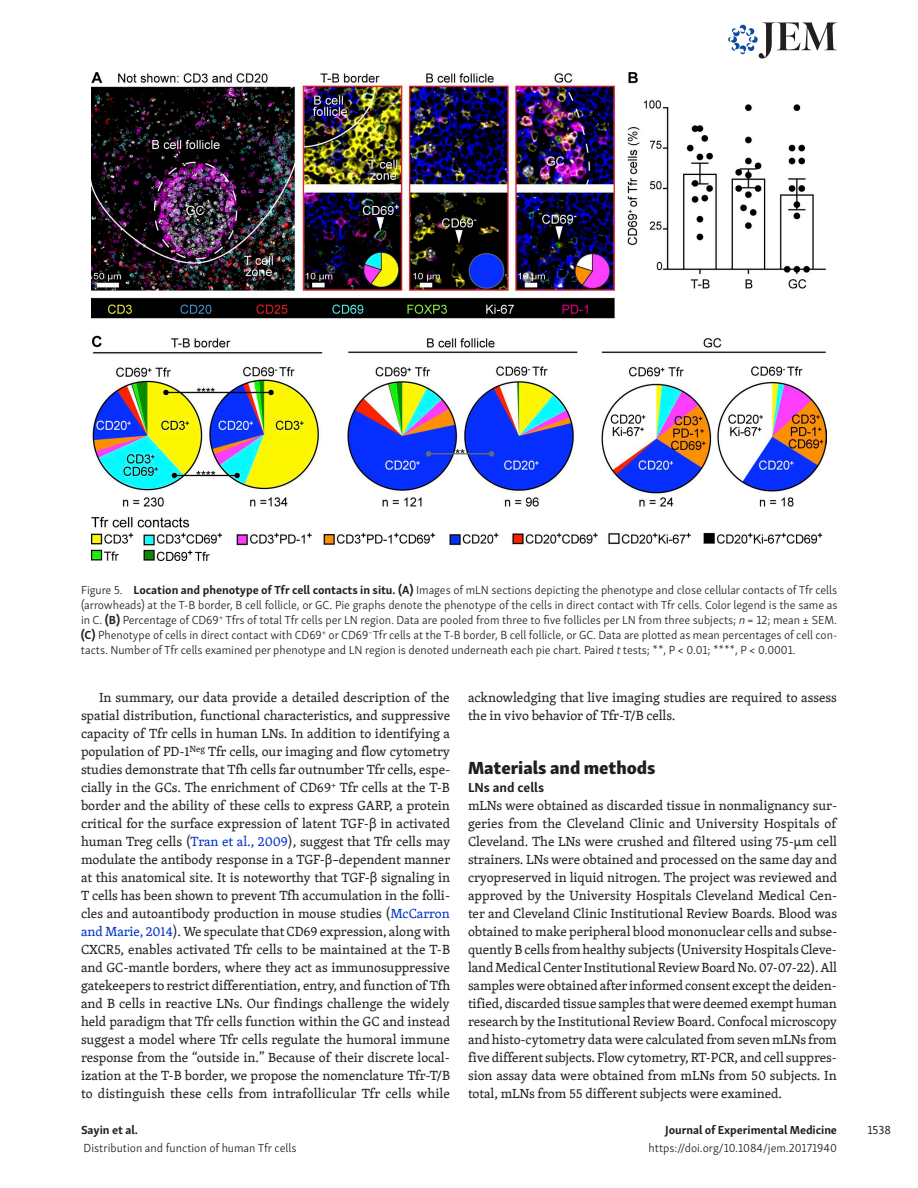
<style>
.page{position:relative;width:918px;height:1188px;background:#fff}
.page>*{position:absolute;margin:0;border:0;box-sizing:border-box;transform-origin:0 0}
.t1{font:18px "Skolar Sans PE Eb";color:#231f20}
.t2{font:13.5px/18px "Skolar PE";letter-spacing:-.005em;color:#231f20;text-align:justify}
.t3{font:700 13.5px "Skolar Sans PE";color:#231f20}
.t4{font:300 12px/15px "Skolar Sans PE";color:#231f20;text-align:justify}
.t5{font:700 12px "Skolar Sans PE";letter-spacing:-.005em;color:#231f20}
.t6{font:12px "Skolar Sans PE";color:#231f20}
.s1{font-weight:700}
.s2{font-style:italic}
.s3{color:#0034c9}
</style>
<div class="page">
<svg style="left:728px;top:23px;width:109px;height:35px"></svg>
<img style="left:91px;top:72px;width:736px;height:489px">
<p class="t4" style="left:81px;top:581px;width:758px">Figure 5. <span class="s1">Location and phenotype of Tfr cell contacts in situ. (A)</span> Images of mLN sections depicting the phenotype and close cellular contacts of Tfr cells (arrowheads) at the T-B border, B cell follicle, or GC. Pie graphs denote the phenotype of the cells in direct contact with Tfr cells. Color legend is the same as in C. <span class="s1">(B)</span> Percentage of CD69<sup>+</sup> Tfrs of total Tfr cells per LN region. Data are pooled from three to five follicles per LN from three subjects; <span class="s2">n</span> = 12; mean ± SEM. <span class="s1">(C)</span> Phenotype of cells in direct contact with CD69<sup>+</sup> or CD69<sup>−</sup>Tfr cells at the T-B border, B cell follicle, or GC. Data are plotted as mean percentages of cell con&shy;tacts. Number of Tfr cells examined per phenotype and LN region is denoted underneath each pie chart. Paired <span class="s2">t</span>tests; **, P &lt; 0.01; ****, P &lt; 0.0001.</p>
<p class="t2" style="left:81px;top:688px;width:371px;text-indent:18px">In summary, our data provide a detailed description of the spatial distribution, functional characteristics, and suppressive capacity of Tfr cells in human LNs. In addition to identifying a population of PD-1<sup>Neg</sup> Tfr cells, our imaging and flow cytometry studies demonstrate that Tfh cells far outnumber Tfr cells, espe&shy;cially in the GCs. The enrichment of CD69<sup>+</sup> Tfr cells at the T-B border and the ability of these cells to express GARP, a protein critical for the surface expression of latent TGF-β in activated human Treg cells (<span class="s3">Tran et al., 2009</span>), suggest that Tfr cells may modulate the antibody response in a TGF-β–dependent manner at this anatomical site. It is noteworthy that TGF-β signaling in T cells has been shown to prevent Tfh accumulation in the folli&shy;cles and autoantibody production in mouse studies (<span class="s3">McCarron and Marie, 2014</span>). We speculate that CD69 expression, along with CXCR5, enables activated Tfr cells to be maintained at the T-B and GC-mantle borders, where they act as immunosuppressive gatekeepers to restrict differentiation, entry, and function of Tfh and B cells in reactive LNs. Our findings challenge the widely held paradigm that Tfr cells function within the GC and instead suggest a model where Tfr cells regulate the humoral immune response from the “outside in.” Because of their discrete local&shy;ization at the T-B border, we propose the nomenclature Tfr-T/B to distinguish these cells from intrafollicular Tfr cells while</p>
<p class="t2" style="left:468px;top:688px;width:370px">acknowledging that live imaging studies are required to assess the in vivo behavior of Tfr-T/B cells.</p>
<h1 class="t1" style="left:468px;top:752px;width:189px">Materials and methods</h1>
<p class="t3" style="left:468px;top:776px;width:78px">LNs and cells</p>
<p class="t2" style="left:468px;top:796px;width:371px">mLNs were obtained as discarded tissue in nonmalignancy sur&shy;geries from the Cleveland Clinic and University Hospitals of Cleveland. The LNs were crushed and filtered using 75-µm cell strainers. LNs were obtained and processed on the same day and cryopreserved in liquid nitrogen. The project was reviewed and approved by the University Hospitals Cleveland Medical Cen&shy;ter and Cleveland Clinic Institutional Review Boards. Blood was obtained to make peripheral blood mononuclear cells and subse&shy;quently B cells from healthy subjects (University Hospitals Cleve&shy;land Medical Center Institutional Review Board No. 07-07-22). All samples were obtained after informed consent except the deiden&shy;tified, discarded tissue samples that were deemed exempt human research by the Institutional Review Board. Confocal microscopy and histo-cytometry data were calculated from seven mLNs from five different subjects. Flow cytometry, RT-PCR, and cell suppres&shy;sion assay data were obtained from mLNs from 50 subjects. In total, mLNs from 55 different subjects were examined.</p>
<p class="t5" style="left:81px;top:1120px;width:59px">Sayin et al.</p>
<p class="t4" style="left:84px;top:1140px;width:214px">Distribution and function of human Tfr cells</p>
<p class="t5" style="left:665px;top:1120px;width:173px">Journal of Experimental Medicine</p>
<p class="t4" style="left:649px;top:1140px;width:190px">https://doi.org/10.1084/jem.20171940</p>
<p class="t6" style="left:867px;top:1121px;width:25px">1538</p>
</div>
